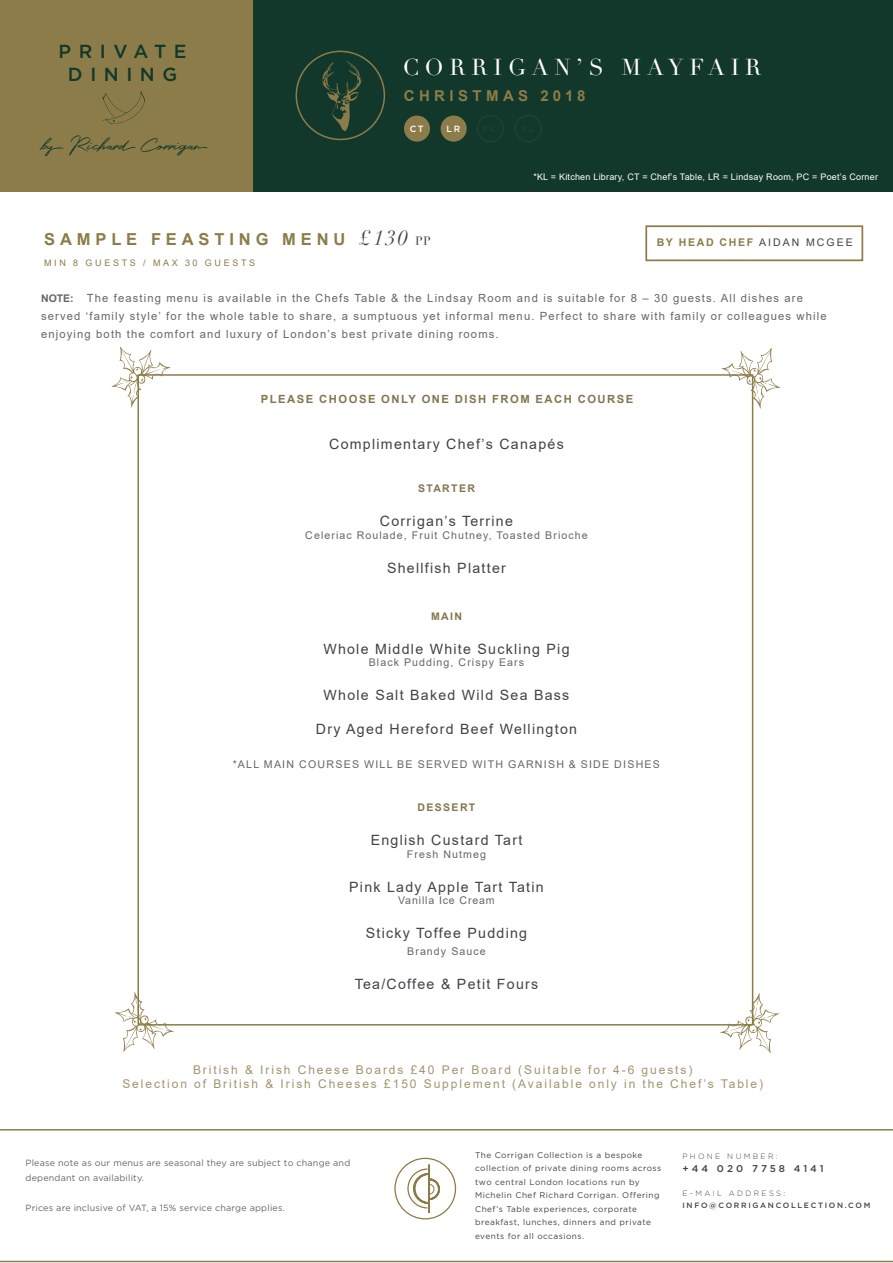
<style>
.page{position:relative;width:893px;height:1263px;background:#fff}
.page>*{position:absolute;margin:0;border:0;box-sizing:border-box;transform-origin:0 0}
.t1{font:22.5px "Didot";letter-spacing:.26em;color:#fff}
.t2{font:20.85px "Holland";color:#12382b}
.t3{font:500 18.9px "Gotham";letter-spacing:.4em;color:#12382b}
.t4{font:700 16.5px "Arial";letter-spacing:.295em;color:#8c7c49}
.t5{font:700 15px "Arial";letter-spacing:.295em;color:#8c7c49}
.Paragraph_Style_6{font:14.1px "Arial";letter-spacing:.09em;color:#404344}
.t6{font:12px "Arial";letter-spacing:.16em;color:#a3946d}
.t7{font:11.25px/18px "Arial";letter-spacing:.1em;color:#656669}
.t8{font:700 11.25px "Arial";letter-spacing:.135em;color:#837550}
.Paragraph_Style_6-2{font:10.65px "Arial";letter-spacing:.1em;color:#656669}
.t9{font:700 10.65px "Arial";letter-spacing:.155em;color:#8c7c49}
.Paragraph_Style_6-3{font:10.65px "Arial";letter-spacing:.08em;color:#656669}
.Paragraph_Style_2{font:700 10.5px "Arial";letter-spacing:.13em;color:#837550}
.Paragraph_Style_6-4{font:700 10.5px "Arial";letter-spacing:.13em;color:#837550}
.t10{font:500 9.9px "Gotham";letter-spacing:.3em;color:#404344}
.t11{font:9px/15px "Gotham";letter-spacing:.02em;color:#656669}
.t12{font:9px "Arial";letter-spacing:.025em;color:#fff}
.t13{font:9px "Arial";letter-spacing:.295em;color:#8c7c49}
.t14{font:500 9px "Gotham";color:#fff}
.t15{font:8.25px/13.5px "Gotham";letter-spacing:.06em;color:#404344}
.t16{font:500 7.65px/12px "Gotham";letter-spacing:.22em;color:#404344}
.t17{font:300 7.65px "Gotham";letter-spacing:.3em;color:#404344}
.s1{font-family:"Didot";font-weight:400;font-style:italic;font-size:21px;color:#404344}
.s2{font-family:"Didot";font-weight:400;font-size:12px;color:#404344}
.s3{font-weight:400;font-size:10.5px;color:#404344}
.s4{font-weight:700;font-size:10.5px}
.s5{font-weight:300}
</style>
<div class="page">
<div style="left:0;top:0;width:253px;height:191px;background:#8c7c49"></div>
<div style="left:253px;top:0;width:640px;height:191px;background:#12382b"></div>
<svg style="left:112px;top:347px;width:59px;height:61px"></svg>
<svg style="left:721px;top:348px;width:59px;height:61px"></svg>
<svg style="left:720px;top:993px;width:59px;height:60px"></svg>
<svg style="left:115px;top:992px;width:59px;height:60px"></svg>
<div style="left:645px;top:225px;width:218px;height:36px;border:2px solid #8c7c49"></div>
<svg style="left:102px;top:90px;width:43px;height:34px"></svg>
<div style="left:296px;top:51px;width:89px;height:89px;border:2px solid #8c7c49;border-radius:50%"></div>
<svg style="left:322px;top:61px;width:39px;height:70px"></svg>
<div style="left:404px;top:116px;width:26px;height:26px;background:#8c7c49;border-radius:50%"></div>
<div style="left:441px;top:116px;width:26px;height:26px;background:#8c7c49;border-radius:50%"></div>
<div style="left:477px;top:115px;width:27px;height:27px;border:2px solid #1c4234;border-radius:50%"></div>
<div style="left:514px;top:115px;width:28px;height:27px;border:2px solid #1c4234;border-radius:50%"></div>
<svg style="left:0;top:1129px;width:893px;height:133px"></svg>
<p class="t3" style="left:59px;top:39px;width:130px">PRIVATE</p>
<p class="t3" style="left:68px;top:62px;width:111px">DINING</p>
<p class="t2" style="left:42px;top:129px;width:167px">by Richard Corrigan</p>
<p class="t1" style="left:403px;top:54px;width:360px">CORRIGAN’S MAYFAIR</p>
<p class="t5" style="left:404px;top:85px;width:183px">CHRISTMAS 2018</p>
<p class="t14" style="left:410px;top:123px;width:16px">CT</p>
<p class="t14" style="left:446px;top:123px;width:15px">LR</p>
<p class="t12" style="left:533px;top:170px;width:346px">*KL = Kitchen Library, CT = Chef’s Table, LR = Lindsay Room, PC = Poet’s Corner</p>
<p class="t4" style="left:44px;top:227px;width:388px">SAMPLE FEASTING MENU <span class="s1">£130</span> <span class="s2">PP</span></p>
<p class="t13" style="left:44px;top:257px;width:213px">MIN 8 GUESTS / MAX 30 GUESTS</p>
<p class="t9" style="left:657px;top:235px;width:198px">BY HEAD CHEF <span class="s3">AIDAN MCGEE</span></p>
<p class="t7" style="left:41px;top:289px;width:787px"><span class="s4">NOTE:</span> The feasting menu is available in the Chefs Table &amp; the Lindsay Room and is suitable for 8 – 30 guests. All dishes are served ‘family style’ for the whole table to share, a sumptuous yet informal menu. Perfect to share with family or colleagues while enjoying both the comfort and luxury of London’s best private dining rooms.</p>
<p class="t8" style="left:261px;top:391px;width:374px">PLEASE CHOOSE ONLY ONE DISH FROM EACH COURSE</p>
<p class="Paragraph_Style_6" style="left:329px;top:435px;width:236px">Complimentary Chef’s Canapés</p>
<p class="Paragraph_Style_2" style="left:418px;top:481px;width:58px">STARTER</p>
<p class="Paragraph_Style_6" style="left:380px;top:511px;width:135px">Corrigan’s Terrine</p>
<p class="Paragraph_Style_6-2" style="left:305px;top:528px;width:284px">Celeriac Roulade, Fruit Chutney, Toasted Brioche</p>
<p class="Paragraph_Style_6" style="left:387px;top:558px;width:120px">Shellfish Platter</p>
<p class="Paragraph_Style_2" style="left:431px;top:608px;width:32px">MAIN</p>
<p class="Paragraph_Style_6" style="left:323px;top:639px;width:248px">Whole Middle White Suckling Pig</p>
<p class="Paragraph_Style_6-2" style="left:369px;top:655px;width:157px">Black Pudding, Crispy Ears</p>
<p class="Paragraph_Style_6" style="left:324px;top:686px;width:247px">Whole Salt Baked Wild Sea Bass</p>
<p class="Paragraph_Style_6" style="left:316px;top:720px;width:263px">Dry Aged Hereford Beef Wellington</p>
<p class="Paragraph_Style_6-2" style="left:233px;top:757px;width:429px">*ALL MAIN COURSES WILL BE SERVED WITH GARNISH &amp; SIDE DISHES</p>
<p class="Paragraph_Style_6-4" style="left:418px;top:800px;width:59px">DESSERT</p>
<p class="Paragraph_Style_6" style="left:371px;top:830px;width:153px">English Custard Tart</p>
<p class="Paragraph_Style_6-2" style="left:407px;top:846px;width:81px">Fresh Nutmeg</p>
<p class="Paragraph_Style_6" style="left:349px;top:877px;width:196px">Pink Lady Apple Tart Tatin</p>
<p class="Paragraph_Style_6-3" style="left:398px;top:893px;width:98px">Vanilla Ice Cream</p>
<p class="Paragraph_Style_6" style="left:366px;top:924px;width:163px">Sticky Toffee Pudding</p>
<p class="Paragraph_Style_6-2" style="left:407px;top:944px;width:80px">Brandy Sauce</p>
<p class="Paragraph_Style_6" style="left:355px;top:975px;width:185px">Tea/Coffee &amp; Petit Fours</p>
<p class="t6" style="left:193px;top:1061px;width:501px">British &amp; Irish Cheese Boards £40 Per Board (Suitable for 4-6 guests)</p>
<p class="t6" style="left:122px;top:1076px;width:642px">Selection of British &amp; Irish Cheeses £150 Supplement (Available only in the Chef’s Table)</p>
<p class="t11" style="left:26px;top:1155px;width:326px">Please note as our menus are seasonal they are subject to change and dependant on availability.</p>
<p class="t11" style="left:26px;top:1200px;width:261px">Prices are inclusive of VAT, a 15% service charge applies.</p>
<p class="t15" style="left:475px;top:1148px;width:188px">The Corrigan Collection is a bespoke collection of private dining rooms across two central London locations run by Michelin Chef Richard Corrigan. Offering Chef’s Table experiences, corporate breakfast, lunches, dinners and private events for all occasions.</p>
<p class="t17" style="left:682px;top:1152px;width:97px">PHONE NUMBER:</p>
<p class="t10" style="left:682px;top:1161px;width:143px">+44 020 7758 4141</p>
<p class="t16" style="left:682px;top:1187px;width:189px"><span class="s5">E-MAIL ADDRESS:<br></span>INFO@CORRIGANCOLLECTION.COM</p>
</div>
